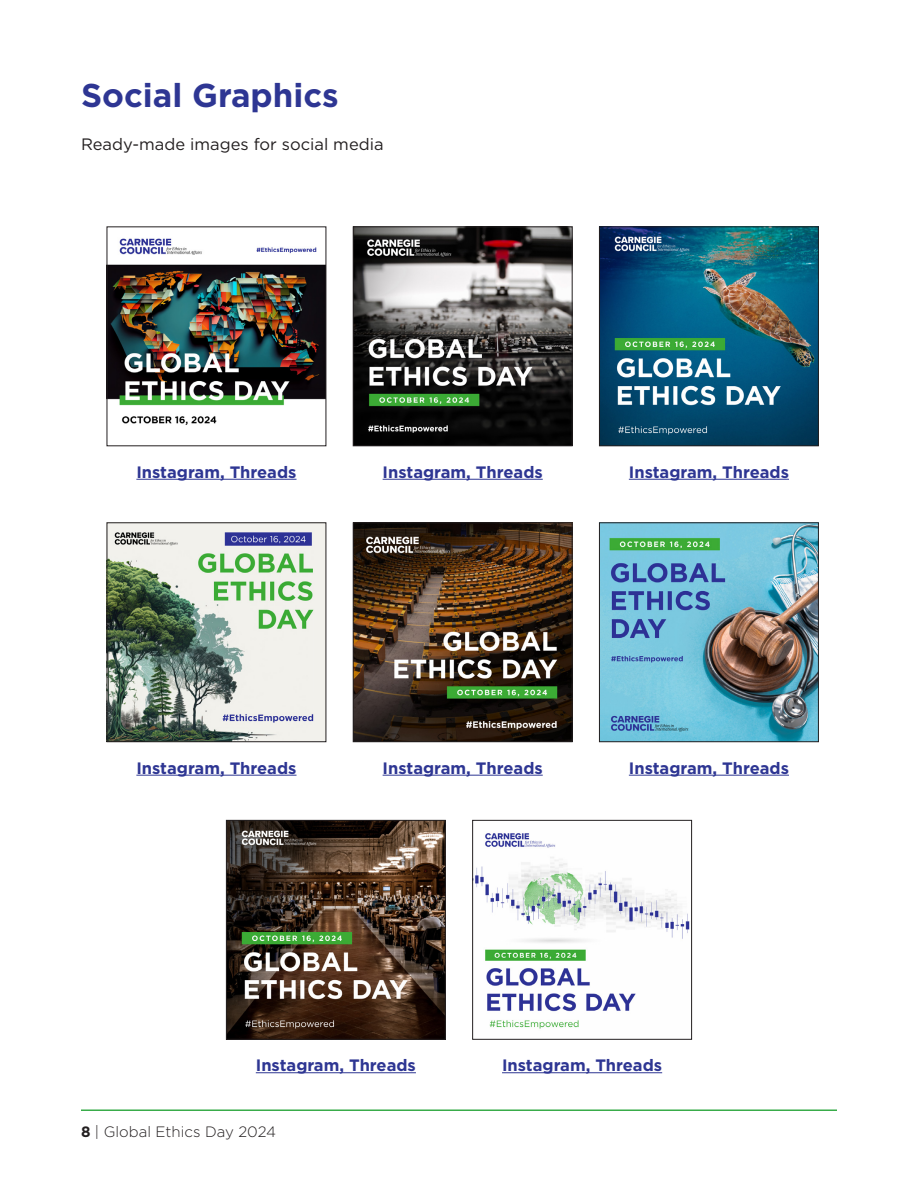
<style>
.page{position:relative;width:918px;height:1188px;background:#fff}
.page>*{position:absolute;margin:0;border:0;box-sizing:border-box;transform-origin:0 0}
.t1{font:700 33px "Gotham";color:#2e3693}
.body_black{font:700 16.5px "Gotham";color:#2e3693}
.body_black-2{font:16.5px "Gotham";color:#231f20}
.t2{font:300 15px "Gotham";color:#231f20}
.s1{font-weight:700}
</style>
<div class="page">
<hr style="left:81px;top:1109px;width:756px;height:2px;background:#38ac49">
<hr style="left:136px;top:479px;width:161px;height:1px;background:#2e3693">
<hr style="left:136px;top:775px;width:161px;height:1px;background:#2e3693">
<hr style="left:383px;top:479px;width:160px;height:1px;background:#2e3693">
<hr style="left:383px;top:775px;width:160px;height:1px;background:#2e3693">
<hr style="left:256px;top:1072px;width:160px;height:1px;background:#2e3693">
<hr style="left:629px;top:479px;width:160px;height:1px;background:#2e3693">
<hr style="left:629px;top:775px;width:160px;height:1px;background:#2e3693">
<hr style="left:502px;top:1072px;width:160px;height:1px;background:#2e3693">
<img style="left:355px;top:228px;width:216px;height:216px">
<div style="left:353px;top:226px;width:220px;height:220px;border:1px solid #231f20"></div>
<img style="left:355px;top:524px;width:216px;height:216px">
<div style="left:353px;top:522px;width:220px;height:220px;border:1px solid #231f20"></div>
<img style="left:228px;top:822px;width:216px;height:216px">
<div style="left:226px;top:820px;width:220px;height:220px;border:1px solid #231f20"></div>
<img style="left:109px;top:238px;width:215px;height:187px">
<div style="left:107px;top:226px;width:219px;height:220px;border:1px solid #231f20"></div>
<img style="left:109px;top:524px;width:215px;height:216px">
<div style="left:107px;top:522px;width:219px;height:220px;border:1px solid #231f20"></div>
<img style="left:601px;top:228px;width:216px;height:216px">
<div style="left:599px;top:226px;width:220px;height:220px;border:1px solid #231f20"></div>
<img style="left:601px;top:524px;width:216px;height:216px">
<div style="left:599px;top:522px;width:220px;height:220px;border:1px solid #231f20"></div>
<img style="left:475px;top:833px;width:215px;height:196px">
<div style="left:472px;top:820px;width:220px;height:220px;border:1px solid #231f20"></div>
<p class="t1" style="left:81px;top:74px;width:259px">Social Graphics</p>
<p class="body_black-2" style="left:81px;top:134px;width:304px">Ready-made images for social media</p>
<p class="body_black" style="left:136px;top:461px;width:162px">Instagram, Threads</p>
<p class="body_black" style="left:383px;top:461px;width:162px">Instagram, Threads</p>
<p class="body_black" style="left:629px;top:461px;width:162px">Instagram, Threads</p>
<p class="body_black" style="left:136px;top:757px;width:162px">Instagram, Threads</p>
<p class="body_black" style="left:383px;top:757px;width:162px">Instagram, Threads</p>
<p class="body_black" style="left:629px;top:757px;width:162px">Instagram, Threads</p>
<p class="body_black" style="left:256px;top:1054px;width:162px">Instagram, Threads</p>
<p class="t2" style="left:81px;top:1123px;width:197px"><span class="s1">8</span> | Global Ethics Day 2024</p>
<p class="body_black" style="left:502px;top:1054px;width:162px">Instagram, Threads</p>
</div>
